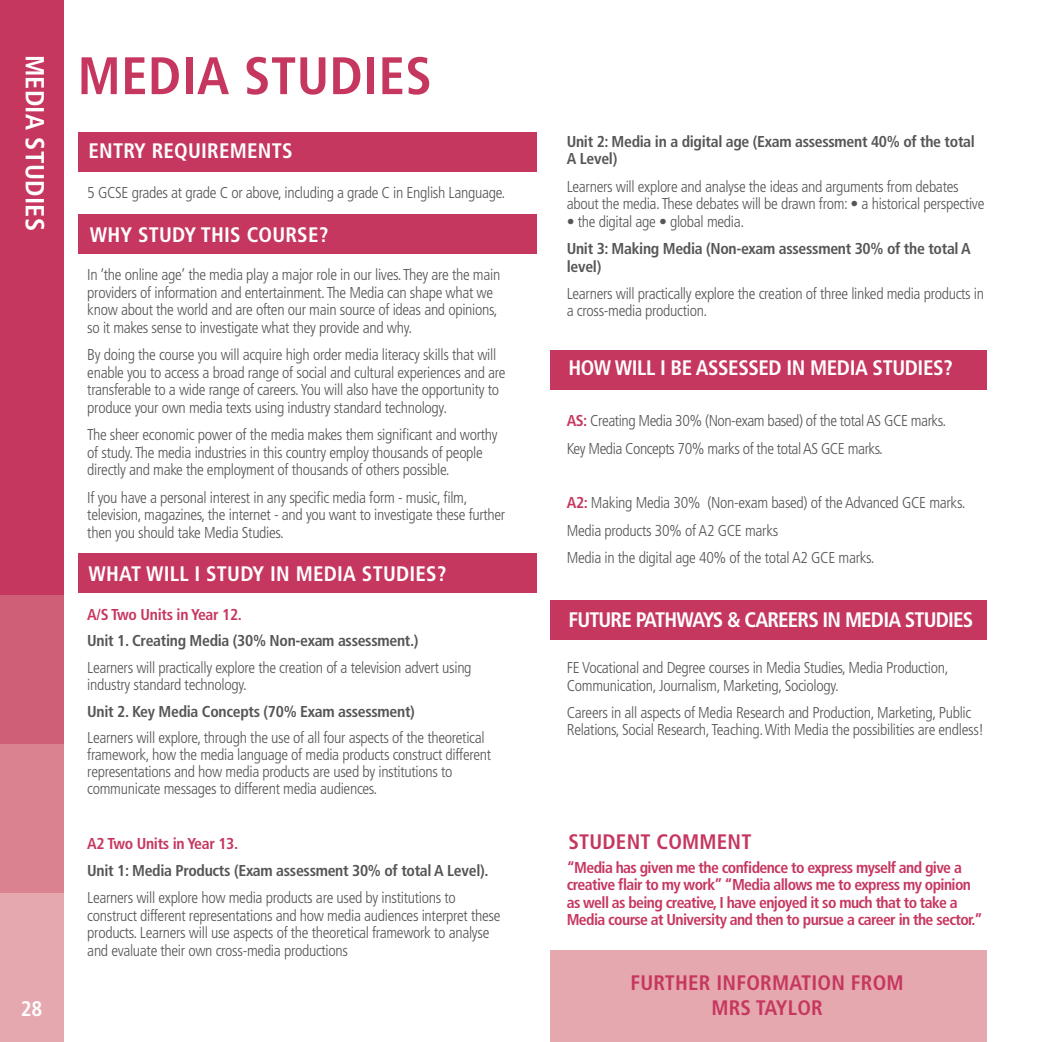
<style>
.page{position:relative;width:1042px;height:1042px;background:#fff}
.page>*{position:absolute;margin:0;border:0;box-sizing:border-box;transform-origin:0 0}
.t1{font:700 condensed 52.68px "Frutiger";letter-spacing:.01em;color:#c63760}
.t2{font:700 condensed 26.25px "Frutiger";letter-spacing:.01em;color:#fff}
.t3{font:700 condensed 21px "Frutiger";letter-spacing:.01em;color:#fff}
.t4{font:700 condensed 21px/25.2px "Frutiger";letter-spacing:.01em;color:#c63760;text-align:center}
.t5{font:700 condensed 21px "Frutiger";letter-spacing:-.04em;color:#fff}
.t6{font:700 condensed 21px "Frutiger";letter-spacing:-.02em;color:#fff}
.t7{font:300 condensed 15.75px/17.5px "Frutiger";letter-spacing:-.02em;color:#565659}
.t8{font:700 condensed 15.75px/17.5px "Frutiger";letter-spacing:-.02em;color:#565659}
.t9{font:700 condensed 15.75px/17.5px "Frutiger";letter-spacing:-.04em;color:#c63760}
.t10{font:700 condensed 15.75px "Frutiger";letter-spacing:-.02em;color:#c63760}
.s1{font-weight:700;color:#c63760}
</style>
<div class="page">
<div style="left:0;top:0;width:63px;height:595px;background:#c63760"></div>
<div style="left:0;top:595px;width:63px;height:149px;background:#cf5f76"></div>
<div style="left:0;top:744px;width:63px;height:149px;background:#da8290"></div>
<div style="left:0;top:893px;width:63px;height:149px;background:#e5a8af"></div>
<div style="left:550px;top:950px;width:436px;height:92px;background:#e5a8af"></div>
<div style="left:78px;top:132px;width:458px;height:40px;background:#c63760"></div>
<div style="left:78px;top:215px;width:458px;height:39px;background:#c63760"></div>
<div style="left:78px;top:553px;width:458px;height:40px;background:#c63760"></div>
<div style="left:550px;top:350px;width:436px;height:39px;background:#c63760"></div>
<div style="left:550px;top:600px;width:436px;height:40px;background:#c63760"></div>
<h2 class="t2" style="left:51px;top:55px;width:178px;rotate:90deg">MEDIA STUDIES</h2>
<h3 class="t6" style="left:21px;top:996px;width:23px">28</h3>
<h1 class="t1" style="left:78px;top:45px;width:356px">MEDIA STUDIES</h1>
<h3 class="t3" style="left:89px;top:138px;width:205px">ENTRY REQUIREMENTS</h3>
<p class="t7" style="left:87px;top:184px;width:419px">5 GCSE grades at grade C or above, including a grade C in English Language.</p>
<h3 class="t3" style="left:90px;top:222px;width:240px">WHY STUDY THIS COURSE?</h3>
<p class="t7" style="left:87px;top:266px;width:414px">In ‘the online age’ the media play a major role in our lives. They are the main providers of information and entertainment. The Media can shape what we know about the world and are often our main source of ideas and opinions, so it makes sense to investigate what they provide and why.</p>
<p class="t7" style="left:87px;top:346px;width:420px">By doing the course you will acquire high order media literacy skills that will enable you to access a broad range of social and cultural experiences and are transferable to a wide range of careers. You will also have the opportunity to produce your own media texts using industry standard technology.</p>
<p class="t7" style="left:87px;top:426px;width:412px">The sheer economic power of the media makes them significant and worthy of study. The media industries in this country employ thousands of people directly and make the employment of thousands of others possible.</p>
<p class="t7" style="left:87px;top:488px;width:419px">If you have a personal interest in any specific media form - music, film, television, magazines, the internet - and you want to investigate these further then you should take Media Studies.</p>
<h3 class="t3" style="left:89px;top:562px;width:360px">WHAT WILL I STUDY IN MEDIA STUDIES?</h3>
<p class="t10" style="left:87px;top:605px;width:156px">A/S Two Units in Year 12.</p>
<p class="t8" style="left:87px;top:632px;width:333px">Unit 1. Creating Media (30% Non-exam assessment.)</p>
<p class="t7" style="left:87px;top:659px;width:386px;line-height:16.8px">Learners will practically explore the creation of a television advert using industry standard technology.</p>
<p class="t8" style="left:87px;top:702px;width:329px">Unit 2. Key Media Concepts (70% Exam assessment)</p>
<p class="t7" style="left:87px;top:729px;width:405px;line-height:16.8px">Learners will explore, through the use of all four aspects of the theoretical framework, how the media language of media products construct different representations and how media products are used by institutions to communicate messages to different media audiences.</p>
<p class="t10" style="left:87px;top:834px;width:152px">A2 Two Units in Year 13.</p>
<p class="t8" style="left:87px;top:862px;width:403px">Unit 1: Media Products (Exam assessment 30% of total A Level).</p>
<p class="t7" style="left:87px;top:889px;width:415px">Learners will explore how media products are used by institutions to construct different representations and how media audiences interpret these products. Learners will use aspects of the theoretical framework to analyse and evaluate their own cross-media productions</p>
<p class="t8" style="left:567px;top:132px;width:410px">Unit 2: Media in a digital age (Exam assessment 40% of the total<br>A Level)</p>
<p class="t7" style="left:567px;top:178px;width:419px">Learners will explore and analyse the ideas and arguments from debates about the media. These debates will be drawn from: • a historical perspective</p>
<p class="t7" style="left:567px;top:213px;width:179px">• the digital age • global media.</p>
<p class="t8" style="left:567px;top:240px;width:406px">Unit 3: Making Media (Non-exam assessment 30% of the total A level)</p>
<p class="t7" style="left:567px;top:285px;width:419px">Learners will practically explore the creation of three linked media products in a cross-media production.</p>
<h3 class="t6" style="left:568px;top:356px;width:386px">HOW WILL I BE ASSESSED IN MEDIA STUDIES?</h3>
<p class="t7" style="left:567px;top:407px;width:381px;line-height:27.5px"><span class="s1">AS:</span> Creating Media 30% (Non-exam based) of the total AS GCE marks.<br>Key Media Concepts 70% marks of the total AS GCE marks.</p>
<p class="t7" style="left:567px;top:489px;width:400px;line-height:27.5px"><span class="s1">A2:</span> Making Media 30% (Non-exam based) of the Advanced GCE marks.<br>Media products 30% of A2 GCE marks<br>Media in the digital age 40% of the total A2 GCE marks.</p>
<h3 class="t5" style="left:568px;top:607px;width:406px">FUTURE PATHWAYS &amp; CAREERS IN MEDIA STUDIES</h3>
<p class="t7" style="left:567px;top:659px;width:383px">FE Vocational and Degree courses in Media Studies, Media Production,<br>Communication, Journalism, Marketing, Sociology.</p>
<p class="t7" style="left:567px;top:704px;width:419px">Careers in all aspects of Media Research and Production, Marketing, Public<br>Relations, Social Research, Teaching. With Media the possibilities are endless!</p>
<h3 class="t4" style="left:568px;top:829px;width:184px">STUDENT COMMENT</h3>
<p class="t9" style="left:567px;top:858px;width:417px">“Media has given me the confidence to express myself and give a creative flair to my work” “Media allows me to express my opinion as well as being creative, I have enjoyed it so much that to take a Media course at University and then to pursue a career in the sector.”</p>
<h3 class="t4" style="left:630px;top:969px;width:275px">FURTHER INFORMATION FROM<br>MRS TAYLOR</h3>
</div>
